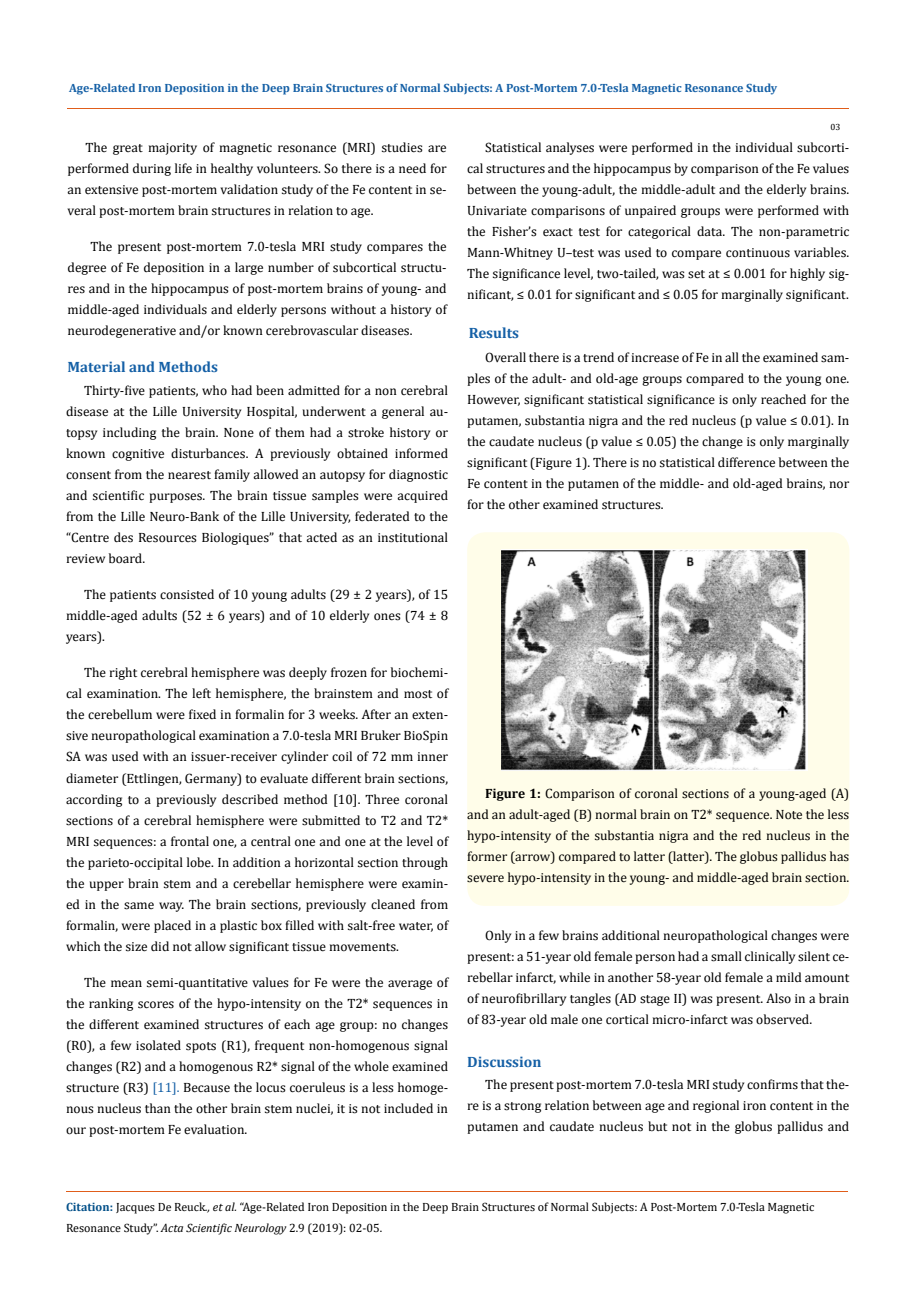
<style>
.page{position:relative;width:917px;height:1298px;background:#fff}
.page>*{position:absolute;margin:0;border:0;box-sizing:border-box;transform-origin:0 0}
.t1{font:700 15px "Cambria";color:#1560a6}
.t2{font:13.5px/21px "Cambria";color:#000;text-align:justify}
.t3{font:12px/21px "Cambria";color:#000}
.t4{font:700 12px "Cambria";color:#1560a6}
.t5{font:9px "Cambria";color:#000}
.s1{color:#1560a6}
.s2{font-weight:700}
.s3{font-weight:700;color:#035089}
.s4{font-style:italic}
</style>
<div class="page">
<hr style="left:67px;top:109px;width:782px;height:1px;background:#e05d1a">
<div style="left:467px;top:532px;width:382px;height:374px;background:#fffde9;border-radius:18px"></div>
<img style="left:501px;top:549px;width:306px;height:221px">
<hr style="left:66px;top:1191px;width:781px;height:1px;background:#e05d1a">
<p class="t4" style="left:69px;top:79px;width:709px">Age-Related Iron Deposition in the Deep Brain Structures of Normal Subjects: A Post-Mortem 7.0-Tesla Magnetic Resonance Study</p>
<p class="t5" style="left:830px;top:122px;width:11px">03</p>
<p class="t2" style="left:67px;top:136px;width:381px;text-indent:18px">The great majority of magnetic resonance (MRI) studies are performed during life in healthy volunteers. So there is a need for an extensive post-mortem validation study of the Fe content in se&shy;veral post-mortem brain structures in relation to age.</p>
<p class="t2" style="left:67px;top:235px;width:381px;text-indent:23px">The present post-mortem 7.0-tesla MRI study compares the degree of Fe deposition in a large number of subcortical structu&shy;res and in the hippocampus of post-mortem brains of young- and middle-aged individuals and elderly persons without a history of neurodegenerative and/or known cerebrovascular diseases.</p>
<p class="t1" style="left:67px;top:356px;width:152px">Material and Methods</p>
<p class="t2" style="left:66px;top:380px;width:384px;text-indent:18px">Thirty-five patients, who had been admitted for a non cerebral disease at the Lille University Hospital, underwent a general au&shy;topsy including the brain. None of them had a stroke history or known cognitive disturbances. A previously obtained informed consent from the nearest family allowed an autopsy for diagnostic and scientific purposes. The brain tissue samples were acquired from the Lille Neuro-Bank of the Lille University, federated to the “Centre des Resources Biologiques” that acted as an institutional review board.</p>
<p class="t2" style="left:66px;top:584px;width:384px;text-indent:18px">The patients consisted of 10 young adults (29 ± 2 years), of 15 middle-aged adults (52 ± 6 years) and of 10 elderly ones (74 ± 8 years).</p>
<p class="t2" style="left:66px;top:662px;width:384px;text-indent:18px">The right cerebral hemisphere was deeply frozen for biochemi&shy;cal examination. The left hemisphere, the brainstem and most of the cerebellum were fixed in formalin for 3 weeks. After an exten&shy;sive neuropathological examination a 7.0-tesla MRI Bruker BioSpin SA was used with an issuer-receiver cylinder coil of 72 mm inner diameter (Ettlingen, Germany) to evaluate different brain sections, according to a previously described method [10]. Three coronal sections of a cerebral hemisphere were submitted to T2 and T2* MRI sequences: a frontal one, a central one and one at the level of the parieto-occipital lobe. In addition a horizontal section through the upper brain stem and a cerebellar hemisphere were examin&shy;ed in the same way. The brain sections, previously cleaned from formalin, were placed in a plastic box filled with salt-free water, of which the size did not allow significant tissue movements.</p>
<p class="t2" style="left:66px;top:971px;width:384px;text-indent:18px">The mean semi-quantitative values for Fe were the average of the ranking scores of the hypo-intensity on the T2* sequences in the different examined structures of each age group: no changes (R0), a few isolated spots (R1), frequent non-homogenous signal changes (R2) and a homogenous R2* signal of the whole examined structure (R3) <span class="s1">[11].</span> Because the locus coeruleus is a less homoge&shy;nous nucleus than the other brain stem nuclei, it is not included in our post-mortem Fe evaluation.</p>
<p class="t2" style="left:467px;top:137px;width:384px;text-indent:18px">Statistical analyses were performed in the individual subcorti&shy;cal structures and the hippocampus by comparison of the Fe values between the young-adult, the middle-adult and the elderly brains.<br>Univariate comparisons of unpaired groups were performed with the Fisher’s exact test for categorical data. The non-parametric Mann-Whitney U–test was used to compare continuous variables.<br>The significance level, two-tailed, was set at ≤ 0.001 for highly sig&shy;nificant, ≤ 0.01 for significant and ≤ 0.05 for marginally significant.</p>
<p class="t1" style="left:468px;top:323px;width:52px">Results</p>
<p class="t2" style="left:467px;top:346px;width:384px;text-indent:18px">Overall there is a trend of increase of Fe in all the examined sam&shy;ples of the adult- and old-age groups compared to the young one.<br>However, significant statistical significance is only reached for the putamen, substantia nigra and the red nucleus (p value ≤ 0.01). In the caudate nucleus (p value ≤ 0.05) the change is only marginally significant (Figure 1). There is no statistical difference between the Fe content in the putamen of the middle- and old-aged brains, nor for the other examined structures.</p>
<p class="t2" style="left:467px;top:783px;width:384px;text-indent:18px"><span class="s2">Figure 1:</span> Comparison of coronal sections of a young-aged (A) and an adult-aged (B) normal brain on T2* sequence. Note the less hypo-intensity of the substantia nigra and the red nucleus in the former (arrow) compared to latter (latter). The globus pallidus has severe hypo-intensity in the young- and middle-aged brain section.</p>
<p class="t2" style="left:467px;top:924px;width:384px;text-indent:18px">Only in a few brains additional neuropathological changes were present: a 51-year old female person had a small clinically silent ce&shy;rebellar infarct, while in another 58-year old female a mild amount of neurofibrillary tangles (AD stage II) was present. Also in a brain of 83-year old male one cortical micro-infarct was observed.</p>
<p class="t1" style="left:467px;top:1050px;width:76px">Discussion</p>
<p class="t2" style="left:467px;top:1073px;width:384px;text-indent:18px">The present post-mortem 7.0-tesla MRI study confirms that the&shy;re is a strong relation between age and regional iron content in the putamen and caudate nucleus but not in the globus pallidus and</p>
<p class="t3" style="left:66px;top:1196px;width:749px"><span class="s3">Citation:</span> Jacques De Reuck<span class="s4">., et al.</span> “Age-Related Iron Deposition in the Deep Brain Structures of Normal Subjects: A Post-Mortem 7.0-Tesla Magnetic<br>Resonance Study”. <span class="s4">Acta Scientific Neurology</span> 2.9 (2019): 02-05.</p>
</div>
